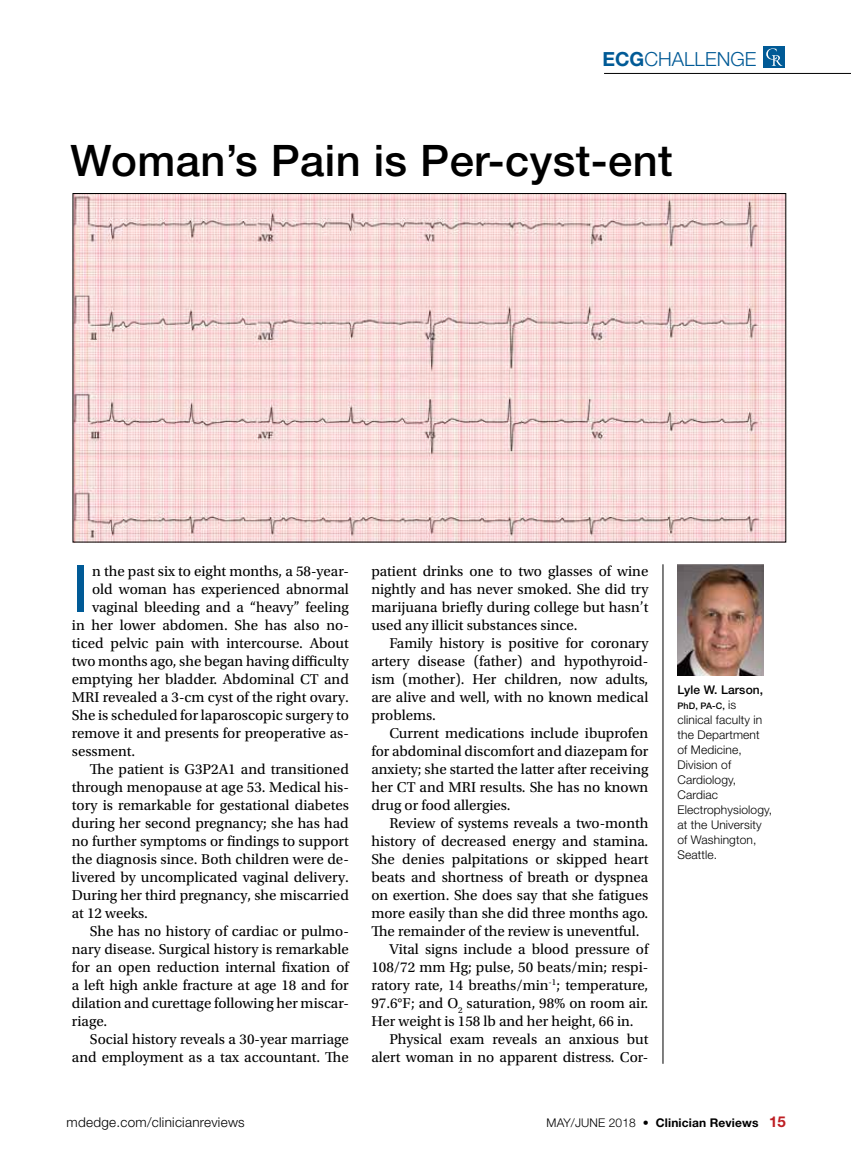
<style>
.page{position:relative;width:851px;height:1161px;background:#fff}
.page>*{position:absolute;margin:0;border:0;box-sizing:border-box;transform-origin:0 0}
.t1{font:65.4px "Helvetica Neue LT Std";color:#005a96}
.t2{font:500 43.5px "Helvetica Neue LT Std";letter-spacing:.01em;color:#000}
.t3{font:300 19.5px "Helvetica Neue LT Std";color:#005a96}
.t4{font:15px/18px "Utopia Std";color:#000;text-align:justify}
.t5{font:300 13.5px "Helvetica Neue LT Std";letter-spacing:.02em;color:#000}
.t6{font:300 12px/15px "Helvetica Neue LT Std";letter-spacing:.01em;color:#000}
.t7{font:700 12px "Helvetica Neue LT Std";letter-spacing:.01em;color:#000}
.t8{font:500 12px "Helvetica Neue LT Std";letter-spacing:.01em;color:#000}
.t9{font:500 9px "Helvetica Neue LT Std";color:#000}
.s1{font-weight:700}
.s2{font-weight:300;font-size:12px}
.s3{font-weight:300}
.s4{font-size:15px;color:#be1f24}
</style>
<div class="page">
<hr style="left:604px;top:73px;width:246px;height:1px;background:#000">
<hr style="left:662px;top:564px;width:1px;height:500px;background:#000">
<img style="left:75px;top:195px;width:709px;height:345px">
<img style="left:677px;top:565px;width:86px;height:110px">
<div style="left:763px;top:47px;width:21px;height:21px;background:#005a96"></div>
<svg style="left:766px;top:48px;width:16px;height:18px"></svg>
<h3 class="t3" style="left:602px;top:48px;width:155px"><span class="s1">ECG</span>CHALLENGE</h3>
<h2 class="t2" style="left:70px;top:134px;width:603px">Woman’s Pain is Per-cyst-ent</h2>
<h1 class="t1" style="left:72px;top:550px;width:18px">I</h1>
<p class="t4" style="left:92px;top:562px;width:258px">n the past six to eight months, a 58-year-</p>
<p class="t4" style="left:92px;top:580px;width:258px">old woman has experienced abnormal</p>
<p class="t4" style="left:92px;top:598px;width:258px">vaginal bleeding and a “heavy” feeling</p>
<p class="t4" style="left:72px;top:616px;width:278px">in her lower abdomen. She has also no-</p>
<p class="t4" style="left:72px;top:634px;width:278px">ticed pelvic pain with intercourse. About</p>
<p class="t4" style="left:72px;top:652px;width:278px">two months ago, she began having difficulty</p>
<p class="t4" style="left:72px;top:670px;width:278px">emptying her bladder. Abdominal CT and</p>
<p class="t4" style="left:72px;top:688px;width:278px">MRI revealed a 3-cm cyst of the right ovary.</p>
<p class="t4" style="left:72px;top:706px;width:278px">She is scheduled for laparoscopic surgery to</p>
<p class="t4" style="left:72px;top:724px;width:278px">remove it and presents for preoperative as-</p>
<p class="t4" style="left:72px;top:742px;width:65px">sessment.</p>
<p class="t4" style="left:90px;top:760px;width:260px">The patient is G3P2A1 and transitioned</p>
<p class="t4" style="left:72px;top:778px;width:278px">through menopause at age 53. Medical his-</p>
<p class="t4" style="left:72px;top:796px;width:278px">tory is remarkable for gestational diabetes</p>
<p class="t4" style="left:72px;top:814px;width:278px">during her second pregnancy; she has had</p>
<p class="t4" style="left:72px;top:832px;width:278px">no further symptoms or findings to support</p>
<p class="t4" style="left:72px;top:850px;width:278px">the diagnosis since. Both children were de-</p>
<p class="t4" style="left:72px;top:868px;width:278px">livered by uncomplicated vaginal delivery.</p>
<p class="t4" style="left:72px;top:886px;width:278px">During her third pregnancy, she miscarried</p>
<p class="t4" style="left:72px;top:904px;width:77px">at 12 weeks.</p>
<p class="t4" style="left:90px;top:922px;width:260px">She has no history of cardiac or pulmo-</p>
<p class="t4" style="left:72px;top:940px;width:278px">nary disease. Surgical history is remarkable</p>
<p class="t4" style="left:72px;top:958px;width:278px">for an open reduction internal fixation of</p>
<p class="t4" style="left:72px;top:976px;width:278px">a left high ankle fracture at age 18 and for</p>
<p class="t4" style="left:72px;top:994px;width:278px">dilation and curettage following her miscar-</p>
<p class="t4" style="left:72px;top:1012px;width:37px">riage.</p>
<p class="t4" style="left:90px;top:1030px;width:260px">Social history reveals a 30-year marriage</p>
<p class="t4" style="left:72px;top:1048px;width:278px">and employment as a tax accountant. The</p>
<p class="t4" style="left:371px;top:562px;width:278px">patient drinks one to two glasses of wine nightly and has never smoked. She did try marijuana briefly during college but hasn’t used any illicit substances since.</p>
<p class="t4" style="left:371px;top:634px;width:278px;text-indent:18px">Family history is positive for coronary artery disease (father) and hypothyroid&shy;ism (mother). Her children, now adults, are alive and well, with no known medical problems.</p>
<p class="t4" style="left:371px;top:724px;width:278px;text-indent:18px">Current medications include ibuprofen for abdominal discomfort and diazepam for anxiety; she started the latter after receiving her CT and MRI results. She has no known drug or food allergies.</p>
<p class="t4" style="left:389px;top:814px;width:260px">Review of systems reveals a two-month</p>
<p class="t4" style="left:371px;top:832px;width:278px">history of decreased energy and stamina.</p>
<p class="t4" style="left:371px;top:850px;width:278px">She denies palpitations or skipped heart</p>
<p class="t4" style="left:371px;top:868px;width:278px">beats and shortness of breath or dyspnea</p>
<p class="t4" style="left:371px;top:886px;width:278px">on exertion. She does say that she fatigues</p>
<p class="t4" style="left:371px;top:904px;width:278px">more easily than she did three months ago.</p>
<p class="t4" style="left:371px;top:922px;width:270px">The remainder of the review is uneventful.</p>
<p class="t4" style="left:389px;top:940px;width:260px">Vital signs include a blood pressure of</p>
<p class="t4" style="left:371px;top:958px;width:278px">108/72 mm Hg; pulse, 50 beats/min; respi-</p>
<p class="t4" style="left:371px;top:976px;width:278px">ratory rate, 14 breaths/min<sup>-1</sup>; temperature,</p>
<p class="t4" style="left:371px;top:994px;width:278px">97.6°F; and O<sub>2</sub> saturation, 98% on room air.</p>
<p class="t4" style="left:371px;top:1012px;width:264px">Her weight is 158 lb and her height, 66 in.</p>
<p class="t4" style="left:389px;top:1030px;width:260px">Physical exam reveals an anxious but</p>
<p class="t4" style="left:371px;top:1048px;width:278px">alert woman in no apparent distress. Cor-</p>
<p class="t8" style="left:677px;top:682px;width:87px">Lyle W. Larson,</p>
<p class="t9" style="left:677px;top:700px;width:60px">PhD, PA-C, <span class="s2">is</span></p>
<p class="t6" style="left:677px;top:712px;width:96px">clinical faculty in the Department of Medicine,<br>Division of<br>Cardiology,<br>Cardiac<br>Electrophysiology, at the University of Washington,<br>Seattle.</p>
<p class="t5" style="left:67px;top:1114px;width:180px">mdedge.com/clinicianreviews</p>
<p class="t7" style="left:546px;top:1115px;width:241px"><span class="s3">MAY/JUNE 2018</span> • Clinician Reviews <span class="s4">15</span></p>
</div>
